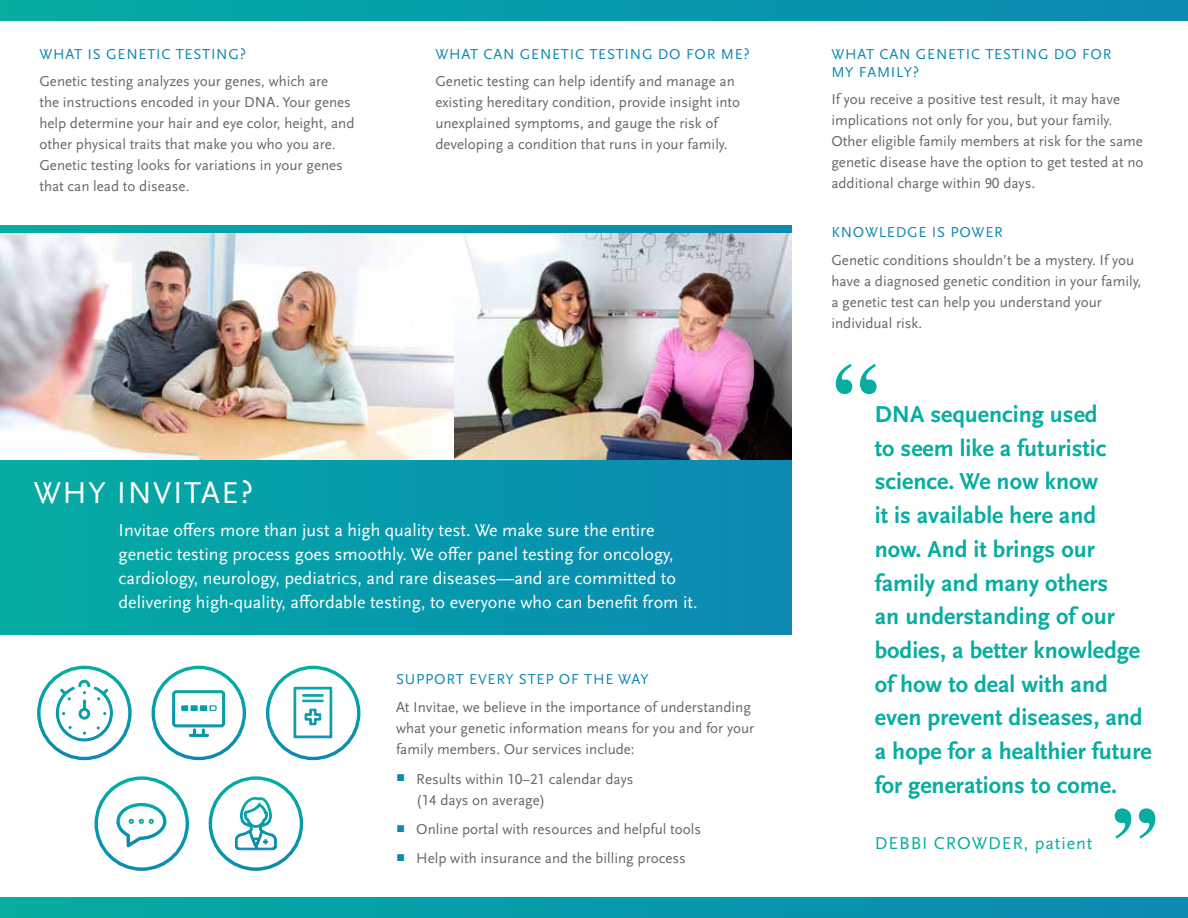
<style>
.page{position:relative;width:1188px;height:918px;background:#fff}
.page>*{position:absolute;margin:0;border:0;box-sizing:border-box;transform-origin:0 0}
.t1{font:700 90px "Times";color:#07ada1}
.t2{font:31.5px "Invitae";letter-spacing:.05em;color:#fff}
.t3{font:700 24px/33.8px "Invitae";color:#07ada1}
.t4{font:18px/24px "Invitae";color:#fff}
.t5{font:18px "Invitae";letter-spacing:.05em;color:#07ada1}
.t6{font:15px/21px "Invitae";color:#6a6665}
.t7{font:15px/18px "Invitae";letter-spacing:.05em;color:#0e88b3}
.s1{color:#0e88b3}
</style>
<div class="page">
<div style="left:0;top:459px;width:792px;height:175px;background:linear-gradient(to right,#03aca3,#0b89b4)"></div>
<img style="left:0;top:233px;width:792px;height:226px">
<svg style="left:0;top:898px;width:1188px;height:20px;background:#0796ad"></svg>
<div style="left:0;top:0;width:1188px;height:20px;background:linear-gradient(to right,#04ada2,#0b89b4)"></div>
<svg style="left:0;top:226px;width:792px;height:7px;background:#079aab"></svg>
<svg style="left:36px;top:581px;width:325px;height:337px"></svg>
<p class="t7" style="left:39px;top:45px;width:208px">WHAT IS GENETIC TESTING?</p>
<p class="t6" style="left:39px;top:71px;width:317px">Genetic testing analyzes your genes, which are<br>the instructions encoded in your DNA. Your genes help determine your hair and eye color, height, and other physical traits that make you who you are.<br>Genetic testing looks for variations in your genes that can lead to disease.</p>
<p class="t7" style="left:435px;top:45px;width:316px">WHAT CAN GENETIC TESTING DO FOR ME?</p>
<p class="t6" style="left:435px;top:71px;width:306px">Genetic testing can help identify and manage an existing hereditary condition, provide insight into unexplained symptoms, and gauge the risk of developing a condition that runs in your family.</p>
<h2 class="t2" style="left:34px;top:475px;width:221px">WHY INVITAE?</h2>
<p class="t4" style="left:119px;top:518px;width:580px">Invitae offers more than just a high quality test. We make sure the entire genetic testing process goes smoothly. We offer panel testing for oncology, cardiology, neurology, pediatrics, and rare diseases—and are committed to delivering high-quality, affordable testing, to everyone who can benefit from it.</p>
<p class="t7" style="left:396px;top:671px;width:254px">SUPPORT EVERY STEP OF THE WAY</p>
<p class="t6" style="left:396px;top:697px;width:360px">At Invitae, we believe in the importance of understanding what your genetic information means for you and for your family members. Our services include:</p>
<p class="t6" style="left:416px;top:769px;width:219px;text-indent:-20px"><span class="s1">▪</span> Results within 10–21 calendar days (14 days on average)</p>
<p class="t6" style="left:396px;top:819px;width:307px"><span class="s1">▪</span> Online portal with resources and helpful tools</p>
<p class="t6" style="left:396px;top:848px;width:291px"><span class="s1">▪</span> Help with insurance and the billing process</p>
<p class="t7" style="left:831px;top:45px;width:282px">WHAT CAN GENETIC TESTING DO FOR<br>MY FAMILY?</p>
<p class="t6" style="left:831px;top:89px;width:314px">If you receive a positive test result, it may have implications not only for you, but your family.<br>Other eligible family members at risk for the same genetic disease have the option to get tested at no additional charge within 90 days.</p>
<p class="t7" style="left:831px;top:223px;width:173px">KNOWLEDGE IS POWER</p>
<p class="t6" style="left:831px;top:250px;width:311px">Genetic conditions shouldn’t be a mystery. If you have a diagnosed genetic condition in your family, a genetic test can help you understand your individual risk.</p>
<h1 class="t1" style="left:833px;top:310px;width:46px">“</h1>
<p class="t3" style="left:875px;top:397px;width:278px">DNA sequencing used<br>to seem like a futuristic science. We now know<br>it is available here and<br>now. And it brings our family and many others<br>an understanding of our bodies, a better knowledge of how to deal with and even prevent diseases, and a hope for a healthier future for generations to come.</p>
<p class="t5" style="left:875px;top:834px;width:219px">DEBBI CROWDER, patient</p>
<h1 class="t1" style="left:1112px;top:754px;width:46px">”</h1>
</div>
